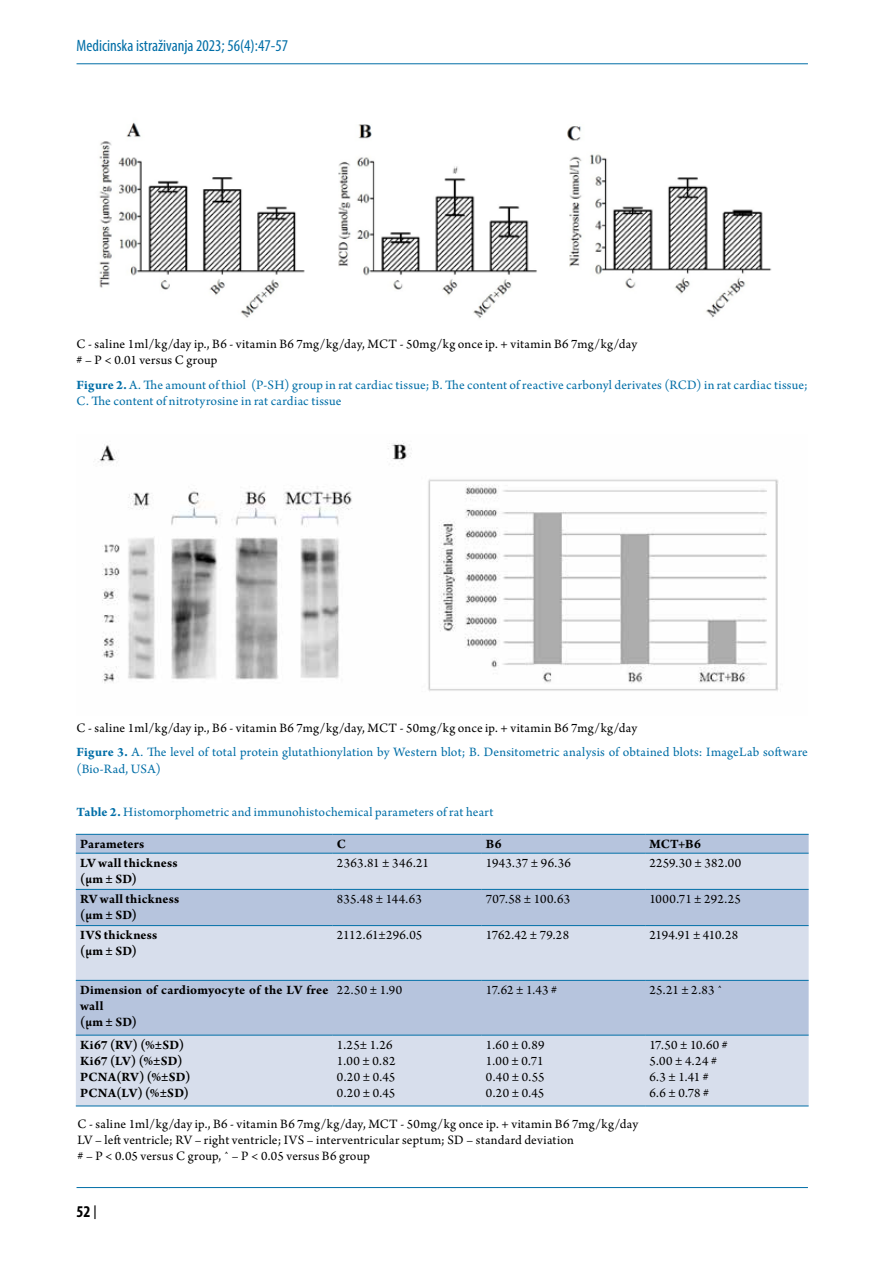
<style>
.page{position:relative;width:893px;height:1263px;background:#fff}
.page>*{position:absolute;margin:0;border:0;box-sizing:border-box;transform-origin:0 0}
.t1{font:condensed 16.5px "Myriad Pro";color:#006ea7}
.t2{font:700 condensed 16.5px "Myriad Pro";color:#000}
.t3{font:13.5px/16.2px "Arno Pro";letter-spacing:.02em;color:#000}
.t4{font:13.5px/16.2px "Arno Pro";letter-spacing:.015em;color:#006ea7}
.t5{font:700 13.5px/16.2px "Arno Pro";letter-spacing:.02em;color:#000}
.t6{font:13.5px "Arno Pro";letter-spacing:-.02em;color:#000}
.t7{font:13.5px "Arno Pro";color:#000}
.s1{font-weight:700}
.s2{color:#000}
.s3{font-family:"PT Sans";font-weight:400;font-stretch:normal}
</style>
<div class="page">
<hr style="left:77px;top:1187px;width:731px;height:1px;background:#006ea7">
<hr style="left:77px;top:63px;width:731px;height:1px;background:#006ea7">
<img style="left:99px;top:122px;width:673px;height:197px">
<img style="left:98px;top:441px;width:680px;height:251px">
<div style="left:76px;top:835px;width:733px;height:18px;background:#b6c4dd"></div>
<svg style="left:76px;top:854px;width:733px;height:251px;background:#cad4e6"></svg>
<hr style="left:76px;top:834px;width:257px;height:1px;background:#006ea7">
<hr style="left:333px;top:834px;width:149px;height:1px;background:#006ea7">
<hr style="left:482px;top:834px;width:163px;height:1px;background:#006ea7">
<hr style="left:645px;top:834px;width:164px;height:1px;background:#006ea7">
<hr style="left:76px;top:853px;width:257px;height:1px;background:#006ea7">
<hr style="left:333px;top:853px;width:149px;height:1px;background:#006ea7">
<hr style="left:482px;top:853px;width:163px;height:1px;background:#006ea7">
<hr style="left:645px;top:853px;width:164px;height:1px;background:#006ea7">
<hr style="left:76px;top:889px;width:257px;height:1px;background:#006ea7">
<hr style="left:333px;top:889px;width:149px;height:1px;background:#006ea7">
<hr style="left:482px;top:889px;width:163px;height:1px;background:#006ea7">
<hr style="left:645px;top:889px;width:164px;height:1px;background:#006ea7">
<hr style="left:76px;top:925px;width:257px;height:1px;background:#006ea7">
<hr style="left:333px;top:925px;width:149px;height:1px;background:#006ea7">
<hr style="left:482px;top:925px;width:163px;height:1px;background:#006ea7">
<hr style="left:645px;top:925px;width:164px;height:1px;background:#006ea7">
<hr style="left:76px;top:980px;width:257px;height:1px;background:#006ea7">
<hr style="left:333px;top:980px;width:149px;height:1px;background:#006ea7">
<hr style="left:482px;top:980px;width:163px;height:1px;background:#006ea7">
<hr style="left:645px;top:980px;width:164px;height:1px;background:#006ea7">
<hr style="left:76px;top:1035px;width:257px;height:1px;background:#006ea7">
<hr style="left:333px;top:1035px;width:149px;height:1px;background:#006ea7">
<hr style="left:482px;top:1035px;width:163px;height:1px;background:#006ea7">
<hr style="left:645px;top:1035px;width:164px;height:1px;background:#006ea7">
<hr style="left:76px;top:1105px;width:257px;height:1px;background:#006ea7">
<hr style="left:333px;top:1105px;width:149px;height:1px;background:#006ea7">
<hr style="left:482px;top:1105px;width:163px;height:1px;background:#006ea7">
<hr style="left:645px;top:1105px;width:164px;height:1px;background:#006ea7">
<p class="t1" style="left:77px;top:35px;width:213px">Medicinska istraživanja 2023; 56(4):47-57</p>
<p class="t3" style="left:77px;top:336px;width:562px">C - saline 1ml/kg/day ip., B6 - vitamin B6 7mg/kg/day, MCT - 50mg/kg once ip. + vitamin B6 7mg/kg/day # – P &lt; 0.01 versus C group</p>
<p class="t4" style="left:77px;top:377px;width:733px"><span class="s1">Figure 2.</span> A. The amount of thiol (P-SH) group in rat cardiac tissue; B. The content of reactive carbonyl derivates (RCD) in rat cardiac tissue;<br>C. The content of nitrotyrosine in rat cardiac tissue</p>
<p class="t4" style="left:77px;top:716px;width:733px;line-height:24.8px"><span class="s2">C - saline 1ml/kg/day ip., B6 - vitamin B6 7mg/kg/day, MCT - 50mg/kg once ip. + vitamin B6 7mg/kg/day<br></span><span class="s1">Figure 3.</span> A. The level of total protein glutathionylation by Western blot; B. Densitometric analysis of obtained blots: ImageLab software</p>
<p class="t4" style="left:77px;top:761px;width:86px">(Bio-Rad, USA)</p>
<p class="t4" style="left:77px;top:804px;width:418px"><span class="s1">Table 2.</span> Histomorphometric and immunohistochemical parameters of rat heart</p>
<p class="t5" style="left:80px;top:836px;width:66px">Parameters</p>
<p class="t5" style="left:337px;top:836px;width:11px">C</p>
<p class="t5" style="left:486px;top:836px;width:17px">B6</p>
<p class="t5" style="left:649px;top:836px;width:53px">MCT+B6</p>
<p class="t5" style="left:80px;top:855px;width:99px">LV wall thickness (µm ± SD)</p>
<p class="t3" style="left:337px;top:855px;width:93px">2363.81 ± 346.21</p>
<p class="t3" style="left:486px;top:855px;width:87px">1943.37 ± 96.36</p>
<p class="t3" style="left:649px;top:855px;width:93px">2259.30 ± 382.00</p>
<p class="t5" style="left:80px;top:891px;width:101px">RV wall thickness (µm ± SD)</p>
<p class="t3" style="left:337px;top:891px;width:86px">835.48 ± 144.63</p>
<p class="t3" style="left:486px;top:891px;width:86px">707.58 ± 100.63</p>
<p class="t3" style="left:649px;top:891px;width:93px">1000.71 ± 292.25</p>
<p class="t5" style="left:80px;top:927px;width:79px">IVS thickness (µm ± SD)</p>
<p class="t3" style="left:337px;top:927px;width:87px">2112.61±296.05</p>
<p class="t7" style="left:486px;top:927px;width:85px">1762.42 ± 79.28</p>
<p class="t6" style="left:649px;top:927px;width:90px">2194.91 ± 410.28</p>
<p class="t5" style="left:80px;top:982px;width:250px">Dimension of cardiomyocyte of the LV free wall<br>(µm ± SD)</p>
<p class="t3" style="left:337px;top:982px;width:67px">22.50 ± 1.90</p>
<p class="t3" style="left:486px;top:982px;width:73px">17.62 ± 1.43 #</p>
<p class="t3" style="left:649px;top:982px;width:75px">25.21 ± 2.83 ˆ</p>
<p class="t5" style="left:80px;top:1037px;width:112px">Ki67 (RV) (%±SD)<br>Ki67 (LV) (%±SD)<br>PCNA(RV) (%±SD)<br>PCNA(LV) (%±SD)</p>
<p class="t3" style="left:337px;top:1037px;width:60px">1.25± 1.26<br>1.00 ± 0.82<br>0.20 ± 0.45<br>0.20 ± 0.45</p>
<p class="t3" style="left:486px;top:1037px;width:60px;text-align:justify">1.60 ± 0.89<br>1.00 ± 0.71<br>0.40 ± 0.55<br>0.20 ± 0.45</p>
<p class="t3" style="left:649px;top:1037px;width:80px">17.50 ± 10.60 #<br>5.00 ± 4.24 #<br>6.3 ± 1.41 #<br>6.6 ± 0.78 #</p>
<p class="t3" style="left:77px;top:1116px;width:562px">C - saline 1ml/kg/day ip., B6 - vitamin B6 7mg/kg/day, MCT - 50mg/kg once ip. + vitamin B6 7mg/kg/day<br>LV – left ventricle; RV – right ventricle; IVS – interventricular septum; SD – standard deviation<br># – P &lt; 0.05 versus C group, ˆ – P &lt; 0.05 versus B6 group</p>
<p class="t2" style="left:77px;top:1201px;width:22px">52 <span class="s3">|</span></p>
</div>
